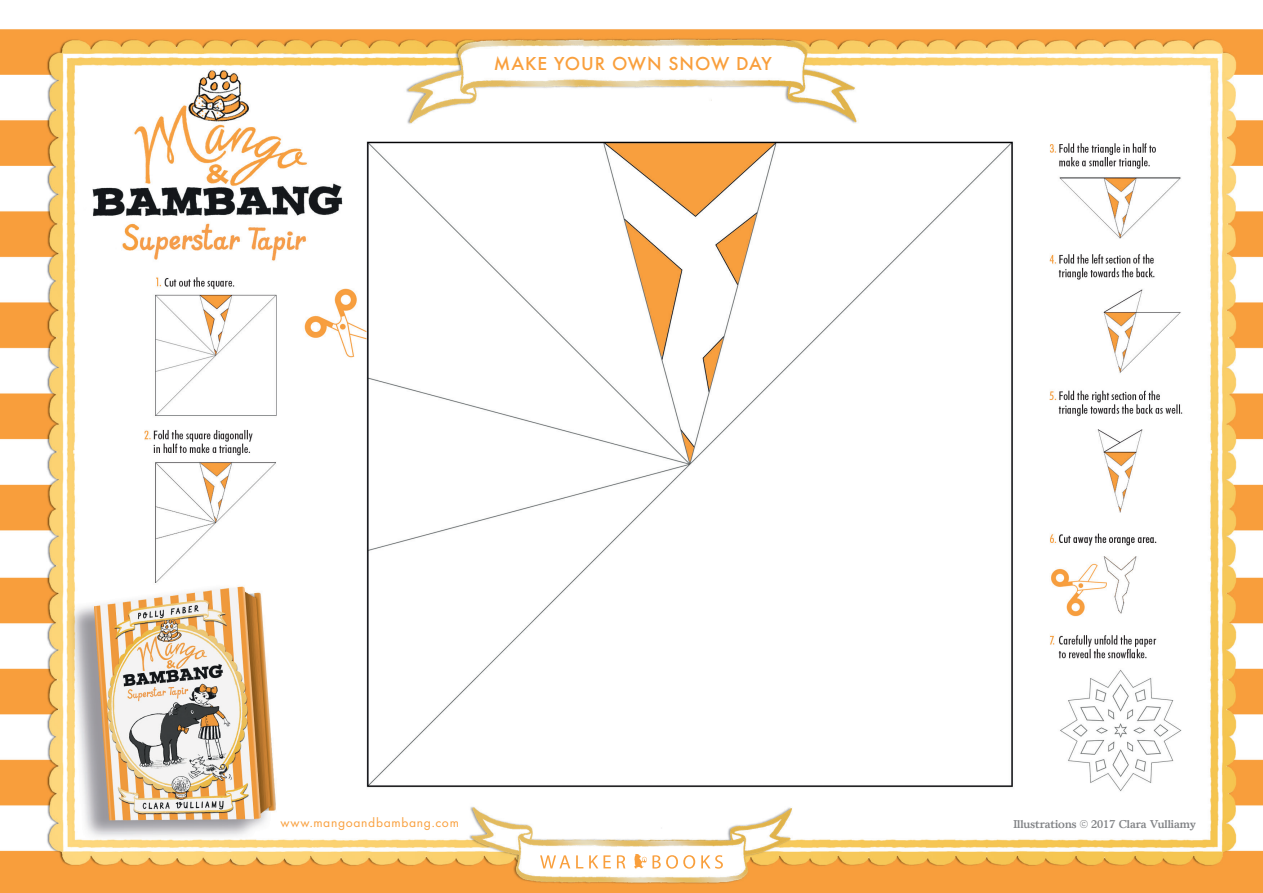
<style>
.page{position:relative;width:1263px;height:893px;background:#fff}
.page>*{position:absolute;margin:0;border:0;box-sizing:border-box;transform-origin:0 0}
.t1{font:500 19.5px "Futura T";letter-spacing:.05em;color:#f99f3c}
.t2{font:13.5px "Futura T";letter-spacing:.05em;color:#f99f3c}
.t3{font:700 12px "Veronan";color:#808285}
</style>
<div class="page">
<img style="left:0;top:29px;width:1263px;height:864px">
<svg style="left:540px;top:855px;width:30px;height:13px"></svg>
<svg style="left:576px;top:855px;width:7px;height:13px"></svg>
<svg style="left:589px;top:855px;width:22px;height:13px"></svg>
<svg style="left:617px;top:855px;width:8px;height:13px"></svg>
<svg style="left:634px;top:854px;width:61px;height:15px"></svg>
<svg style="left:701px;top:855px;width:22px;height:14px"></svg>
<h1 class="t1" style="left:494px;top:52px;width:280px">MAKE YOUR OWN SNOW DAY</h1>
<p class="t2" style="left:281px;top:815px;width:180px">www.mangoandbambang.com</p>
<p class="t3" style="left:1013px;top:817px;width:184px">Illustrations © 2017 Clara Vulliamy</p>
</div>
